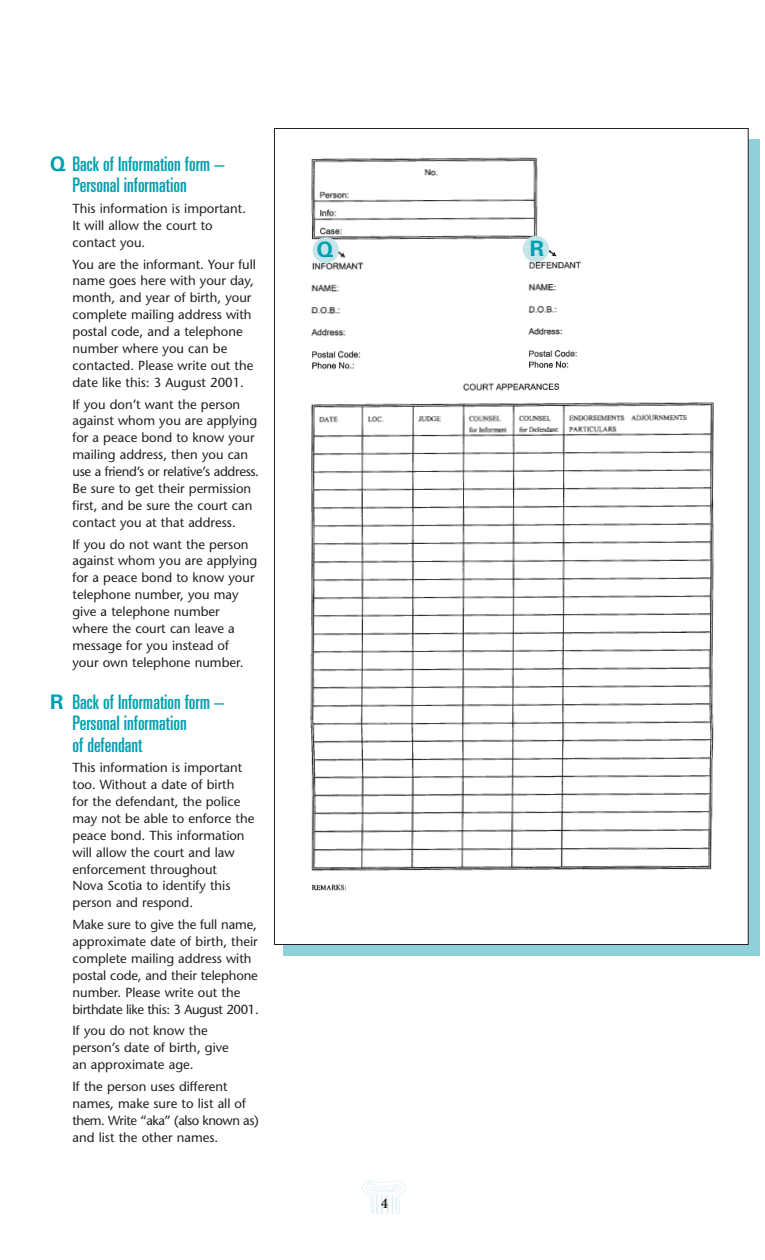
<style>
.page{position:relative;width:765px;height:1260px;background:#fff}
.page>*{position:absolute;margin:0;border:0;box-sizing:border-box;transform-origin:0 0}
.t1{font:700 21.25px "Univers";color:#00a0b0}
.t2{font:ultra-condensed 20px/21.2px "Univers";color:#00a0b0}
.t3{font:700 condensed 15px "Minion";color:#231f20}
.t4{font:13.12px/16.9px "Stone Sans";color:#231f20}
.s1{font-weight:700;font-stretch:normal}
</style>
<div class="page">
<img style="left:362px;top:1181px;width:43px;height:33px">
<svg style="left:283px;top:139px;width:477px;height:817px;background:#8cc6cd"></svg>
<img style="left:283px;top:139px;width:464px;height:804px">
<div style="left:313px;top:237px;width:26px;height:26px;background:#c5e5ea;border-radius:50%"></div>
<div style="left:523px;top:236px;width:26px;height:26px;background:#c5e5ea;border-radius:50%"></div>
<h2 class="t2" style="left:72px;top:155px;width:153px;text-indent:-22px"><span class="s1">Q</span> Back of Information form –<br>Personal information</h2>
<p class="t4" style="left:72px;top:201px;width:175px">This information is important.<br>It will allow the court to contact you.</p>
<p class="t4" style="left:72px;top:257px;width:185px">You are the informant. Your full name goes here with your day, month, and year of birth, your complete mailing address with postal code, and a telephone number where you can be contacted. Please write out the date like this: 3 August 2001.</p>
<p class="t4" style="left:72px;top:397px;width:188px">If you don’t want the person against whom you are applying for a peace bond to know your mailing address, then you can use a friend’s or relative’s address.<br>Be sure to get their permission first, and be sure the court can contact you at that address.</p>
<p class="t4" style="left:72px;top:537px;width:186px">If you do not want the person against whom you are applying for a peace bond to know your telephone number, you may give a telephone number where the court can leave a message for you instead of your own telephone number.</p>
<h2 class="t2" style="left:72px;top:693px;width:153px;text-indent:-22px"><span class="s1">R</span> Back of Information form –<br>Personal information<br>of defendant</h2>
<p class="t4" style="left:72px;top:761px;width:183px">This information is important too. Without a date of birth<br>for the defendant, the police may not be able to enforce the peace bond. This information will allow the court and law enforcement throughout<br>Nova Scotia to identify this person and respond.</p>
<p class="t4" style="left:72px;top:918px;width:188px">Make sure to give the full name, approximate date of birth, their complete mailing address with postal code, and their telephone number. Please write out the birthdate like this: 3 August 2001.</p>
<p class="t4" style="left:72px;top:1024px;width:158px">If you do not know the person’s date of birth, give an approximate age.</p>
<p class="t4" style="left:72px;top:1079px;width:188px">If the person uses different names, make sure to list all of them. Write “aka” (also known as) and list the other names.</p>
<h1 class="t1" style="left:317px;top:242px;width:18px">Q</h1>
<h1 class="t1" style="left:530px;top:241px;width:16px">R</h1>
<p class="t3" style="left:381px;top:1198px;width:8px">4</p>
</div>
